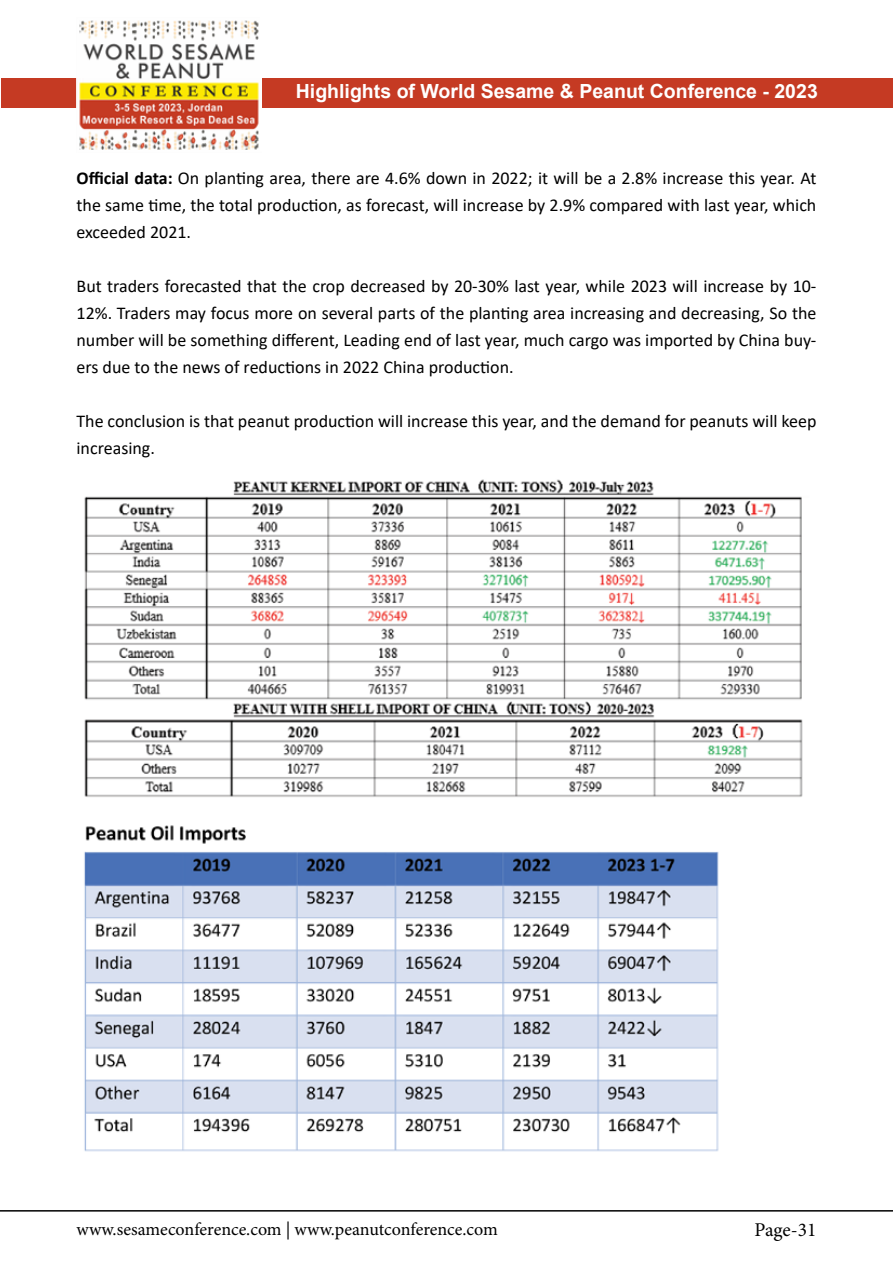
<style>
.page{position:relative;width:893px;height:1263px;background:#fff}
.page>*{position:absolute;margin:0;border:0;box-sizing:border-box;transform-origin:0 0}
.t1{font:700 19.5px "Arial";color:#fff}
.t2{font:19.5px "Minion Pro";letter-spacing:-.005em;color:#000}
.t3{font:18px/27px "Calibri";color:#000;text-align:justify}
.t4{font:18px "Minion Pro";color:#000}
.s1{font-weight:700}
</style>
<div class="page">
<div style="left:2px;top:78px;width:891px;height:30px;background:#c53a23"></div>
<hr style="left:0;top:1210px;width:893px;height:1px;background:#000">
<img style="left:77px;top:20px;width:184px;height:130px">
<img style="left:84px;top:825px;width:635px;height:327px">
<img style="left:84px;top:479px;width:719px;height:318px">
<p class="t1" style="left:296px;top:78px;width:523px">Highlights of World Sesame &amp; Peanut Conference - 2023</p>
<p class="t3" style="left:77px;top:164px;width:741px"><span class="s1">Official data:</span> On planting area, there are 4.6% down in 2022; it will be a 2.8% increase this year. At the same time, the total production, as forecast, will increase by 2.9% compared with last year, which exceeded 2021.</p>
<p class="t3" style="left:77px;top:272px;width:741px">But traders forecasted that the crop decreased by 20-30% last year, while 2023 will increase by 10- 12%. Traders may focus more on several parts of the planting area increasing and decreasing, So the number will be something different, Leading end of last year, much cargo was imported by China buy&shy;ers due to the news of reductions in 2022 China production.</p>
<p class="t3" style="left:77px;top:407px;width:741px">The conclusion is that peanut production will increase this year, and the demand for peanuts will keep increasing.</p>
<p class="t4" style="left:77px;top:1217px;width:423px">www.sesameconference.com | www.peanutconference.com</p>
<p class="t2" style="left:754px;top:1216px;width:63px">Page-31</p>
</div>
